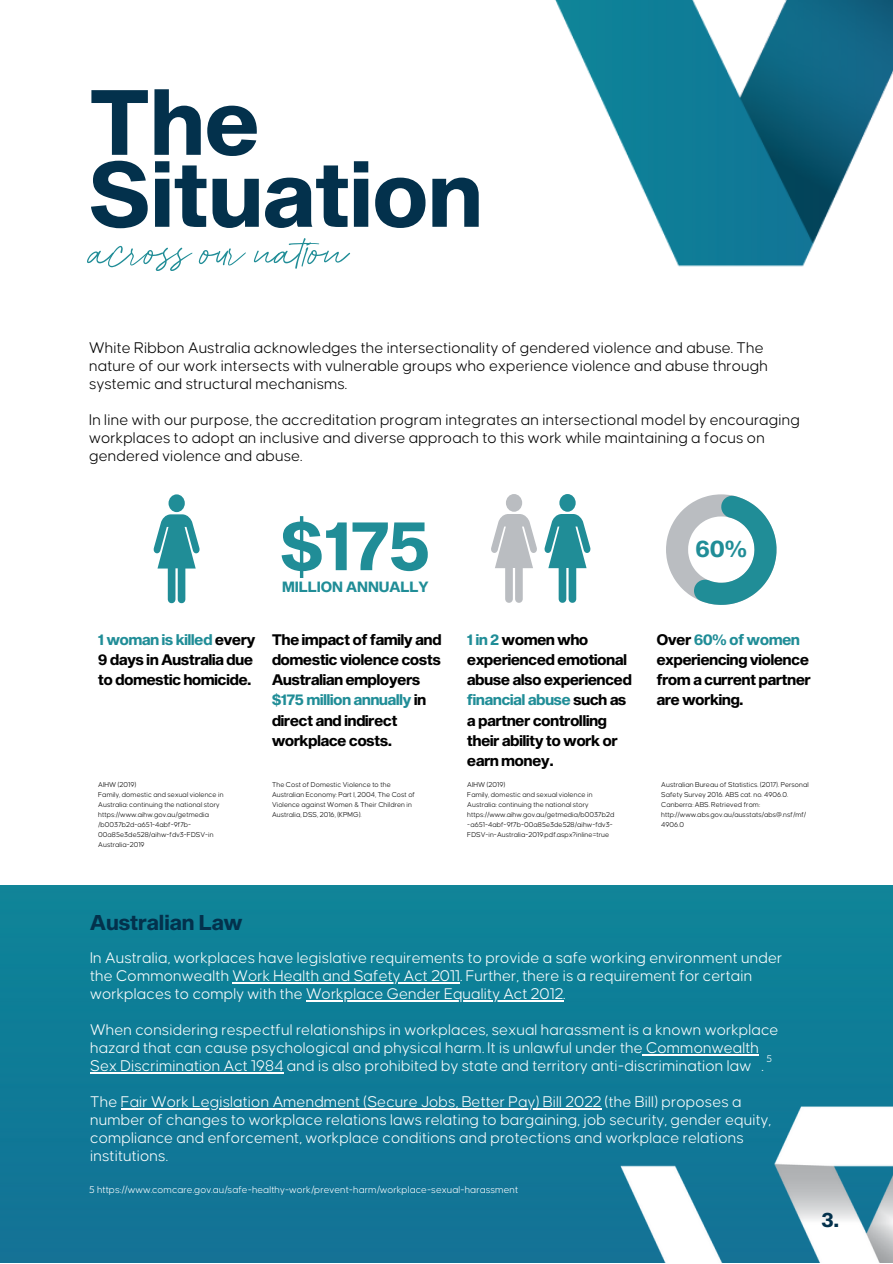
<style>
.page{position:relative;width:893px;height:1264px;background:#fff}
.page>*{position:absolute;margin:0;border:0;box-sizing:border-box;transform-origin:0 0}
.t1{font:90.45px/72px "Sequel Sans Bold Head";color:#03314c}
.t2{font:68.1px "Sequel Sans Bold Head";color:#208d97}
.t3{font:60px "Christnolan Demo";color:#208d97}
.t4{font:23.1px "Sequel Sans Bold Head";color:#208d97}
.t5{font:21px "Sequel Sans Bold Head";color:#03314c}
.t6{font:19.95px "Sequel Sans Bold Head";color:#03314c}
.t7{font:300 16.5px/18px "Causten";color:#fff}
.t8{font:300 16.5px/18px "Causten";color:#000}
.t9{font:15px/20.2px "Sequel Sans Bold Disp";color:#000}
.t10{font:14.55px "Sequel Sans Bold Head";color:#208d97}
.t11{font:300 10.5px "Causten";color:#fff}
.t12{font:300 7.5px/10.1px "Causten";color:#000}
.s1{color:#208d97}
</style>
<div class="page">
<div style="left:168px;top:494px;width:17px;height:18px;background:#208d97;border-radius:50%"></div>
<svg style="left:153px;top:514px;width:47px;height:90px"></svg>
<img style="left:0;top:885px;width:892px;height:377px">
<div style="left:559px;top:494px;width:16px;height:18px;background:#208d97;border-radius:50%"></div>
<div style="left:506px;top:494px;width:16px;height:18px;background:#babdc1;border-radius:50%"></div>
<svg style="left:491px;top:514px;width:100px;height:89px"></svg>
<svg style="left:666px;top:494px;width:110px;height:111px"></svg>
<img style="left:555px;top:0;width:337px;height:267px">
<img style="left:605px;top:1092px;width:287px;height:170px">
<hr style="left:232px;top:982px;width:228px;height:1px;background:#fff">
<hr style="left:306px;top:1000px;width:257px;height:1px;background:#fff">
<hr style="left:642px;top:1054px;width:117px;height:1px;background:#fff">
<hr style="left:90px;top:1072px;width:193px;height:1px;background:#fff">
<hr style="left:121px;top:1108px;width:480px;height:1px;background:#fff">
<h1 class="t1" style="left:89px;top:83px;width:395px">The<br>Situation</h1>
<h3 class="t3" style="left:89px;top:229px;width:258px">across our nation</h3>
<p class="t8" style="left:89px;top:339px;width:680px">White Ribbon Australia acknowledges the intersectionality of gendered violence and abuse. The nature of our work intersects with vulnerable groups who experience violence and abuse through systemic and structural mechanisms.</p>
<p class="t8" style="left:89px;top:411px;width:712px">In line with our purpose, the accreditation program integrates an intersectional model by encouraging workplaces to adopt an inclusive and diverse approach to this work while maintaining a focus on gendered violence and abuse.</p>
<h2 class="t2" style="left:280px;top:503px;width:151px">$175</h2>
<p class="t10" style="left:282px;top:577px;width:148px">MILLION ANNUALLY</p>
<h3 class="t4" style="left:695px;top:534px;width:53px">60%</h3>
<p class="t9" style="left:98px;top:628px;width:158px"><span class="s1">1 woman is killed</span> every<br>9 days in Australia due to domestic homicide.</p>
<p class="t9" style="left:272px;top:628px;width:171px">The impact of family and domestic violence costs<br>Australian employers <span class="s1">$175 million annually</span> in direct and indirect workplace costs.</p>
<p class="t9" style="left:467px;top:628px;width:166px"><span class="s1">1 in 2</span> women who experienced emotional abuse also experienced <span class="s1">financial abuse</span> such as a partner controlling their ability to work or earn money.</p>
<p class="t9" style="left:656px;top:628px;width:155px">Over <span class="s1">60% of women </span>experiencing violence from a current partner are working.</p>
<p class="t12" style="left:272px;top:780px;width:144px">The Cost of Domestic Violence to the Australian Economy: Part I, 2004, The Cost of Violence against Women &amp; Their Children in Australia, DSS, 2016, (KPMG).</p>
<p class="t12" style="left:467px;top:780px;width:148px">AIHW (2019)<br>Family, domestic and sexual violence in Australia: continuing the national story https://www.aihw.gov.au/getmedia/b0037b2d -a651-4abf-9f7b-00a85e3de528/aihw-fdv3- FDSV-in-Australia-2019.pdf.aspx?inline=true</p>
<p class="t12" style="left:661px;top:780px;width:149px">Australian Bureau of Statistics. (2017). Personal Safety Survey 2016. ABS cat. no. 4906.0.<br>Canberra: ABS. Retrieved from: http://www.abs.gov.au/ausstats/abs@.nsf/mf/ 4906.0</p>
<p class="t12" style="left:98px;top:780px;width:127px">AIHW (2019)<br>Family, domestic and sexual violence in<br>Australia: continuing the national story https://www.aihw.gov.au/getmedia /b0037b2d-a651-4abf-9f7b-<br>00a85e3de528/aihw-fdv3-FDSV-in<br>Australia-2019</p>
<p class="t5" style="left:90px;top:909px;width:154px">Australian Law</p>
<p class="t7" style="left:90px;top:949px;width:693px">In Australia, workplaces have legislative requirements to provide a safe working environment under the Commonwealth Work Health and Safety Act 2011. Further, there is a requirement for certain workplaces to comply with the Workplace Gender Equality Act 2012.</p>
<p class="t7" style="left:90px;top:1021px;width:690px">When considering respectful relationships in workplaces, sexual harassment is a known workplace hazard that can cause psychological and physical harm. It is unlawful under the Commonwealth<br>Sex Discrimination Act 1984 and is also prohibited by state and territory anti-discrimination law .</p>
<p class="t7" style="left:90px;top:1093px;width:682px">The Fair Work Legislation Amendment (Secure Jobs, Better Pay) Bill 2022 (the Bill) proposes a number of changes to workplace relations laws relating to bargaining, job security, gender equity, compliance and enforcement, workplace conditions and protections and workplace relations institutions.</p>
<p class="t11" style="left:766px;top:1054px;width:7px">5</p>
<p class="t11" style="left:89px;top:1184px;width:430px">5 https://www.comcare.gov.au/safe-healthy-work/prevent-harm/workplace-sexual-harassment</p>
<p class="t6" style="left:821px;top:1207px;width:20px">3.</p>
</div>
